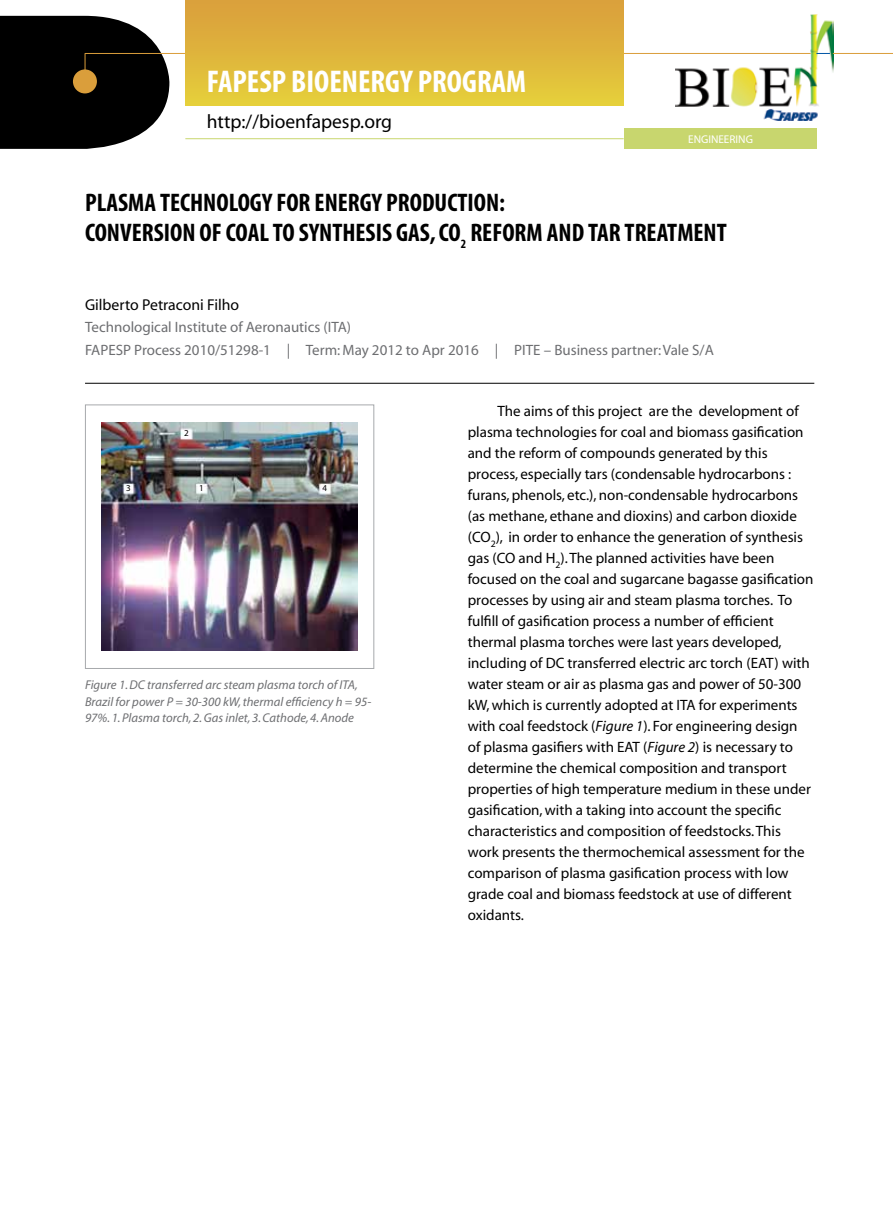
<style>
.page{position:relative;width:893px;height:1225px;background:#fff}
.page>*{position:absolute;margin:0;border:0;box-sizing:border-box;transform-origin:0 0}
.t1{font:700 condensed 31.5px "Myriad";color:#fff}
.t2{font:700 condensed 25.5px/30.9px "Myriad";color:#000}
.t3{font:19.5px "Myriad";color:#000}
.t4{font:15.75px "Myriad";color:#000}
.t5{font:15px/21px "Myriad";color:#000}
.t6{font:15px/22.5px "Myriad";color:#6d6e71}
.t7{font:italic 12.75px/16.5px "Myriad";color:#6d6e71}
.t8{font:11.25px "Myriad";color:#fff}
.t9{font:9px "Myriad";color:#000}
.s1{font-style:italic}
</style>
<div class="page">
<img style="left:675px;top:15px;width:158px;height:105px">
<svg style="left:0;top:16px;width:169px;height:133px;background:#1d1c1a"></svg>
<svg style="left:816px;top:53px;width:14px;height:1px"></svg>
<hr style="left:833px;top:53px;width:60px;height:1px;background:#da9e3b">
<hr style="left:85px;top:53px;width:726px;height:1px;background:#da9e3b">
<hr style="left:185px;top:138px;width:439px;height:1px;background:#c8d66e">
<div style="left:185px;top:0;width:439px;height:106px;background:linear-gradient(to bottom,#d99c3c,#e5ce3b)"></div>
<hr style="left:85px;top:383px;width:729px;height:1px;background:#000">
<div style="left:624px;top:128px;width:192px;height:21px;background:#c8d66e"></div>
<img style="left:101px;top:423px;width:257px;height:227px">
<div style="left:85px;top:404px;width:289px;height:265px;border:1px solid #a7a9ac"></div>
<h1 class="t1" style="left:207px;top:66px;width:321px">FAPESP BIOENERGY PROGRAM</h1>
<h3 class="t3" style="left:207px;top:112px;width:187px">http://bioenfapesp.org</h3>
<p class="t8" style="left:688px;top:133px;width:66px">ENGINEERING</p>
<h2 class="t2" style="left:85px;top:188px;width:643px">PLASMA TECHNOLOGY FOR ENERGY PRODUCTION:<br>CONVERSION OF COAL TO SYNTHESIS GAS, CO<sub>2</sub> REFORM AND TAR TREATMENT</h2>
<p class="t4" style="left:85px;top:296px;width:156px">Gilberto Petraconi Filho</p>
<p class="t6" style="left:85px;top:316px;width:630px">Technological Institute of Aeronautics (ITA)<br>FAPESP Process 2010/51298-1 | Term: May 2012 to Apr 2016 | PITE – Business partner: Vale S/A</p>
<p class="t9" style="left:184px;top:428px;width:6px">2</p>
<p class="t9" style="left:126px;top:484px;width:6px">3</p>
<p class="t9" style="left:199px;top:484px;width:6px">1</p>
<p class="t9" style="left:323px;top:484px;width:6px">4</p>
<p class="t7" style="left:85px;top:677px;width:288px">Figure 1. DC transferred arc steam plasma torch of ITA,<br>Brazil for power P = 30-300 kW, thermal efficiency h = 95-<br>97%. 1. Plasma torch, 2. Gas inlet, 3. Cathode, 4. Anode</p>
<p class="t5" style="left:468px;top:401px;width:347px;text-indent:30px">The aims of this project are the development of plasma technologies for coal and biomass gasification and the reform of compounds generated by this process, especially tars (condensable hydrocarbons : furans, phenols, etc.), non-condensable hydrocarbons (as methane, ethane and dioxins) and carbon dioxide (CO<sub>2</sub>), in order to enhance the generation of synthesis gas (CO and H<sub>2</sub>). The planned activities have been focused on the coal and sugarcane bagasse gasification processes by using air and steam plasma torches. To fulfill of gasification process a number of efficient thermal plasma torches were last years developed, including of DC transferred electric arc torch (EAT) with water steam or air as plasma gas and power of 50-300 kW, which is currently adopted at ITA for experiments with coal feedstock (<span class="s1">Figure 1</span>). For engineering design of plasma gasifiers with EAT (<span class="s1">Figure 2</span>) is necessary to determine the chemical composition and transport properties of high temperature medium in these under gasification, with a taking into account the specific characteristics and composition of feedstocks. This work presents the thermochemical assessment for the comparison of plasma gasification process with low grade coal and biomass feedstock at use of different oxidants.</p>
</div>
